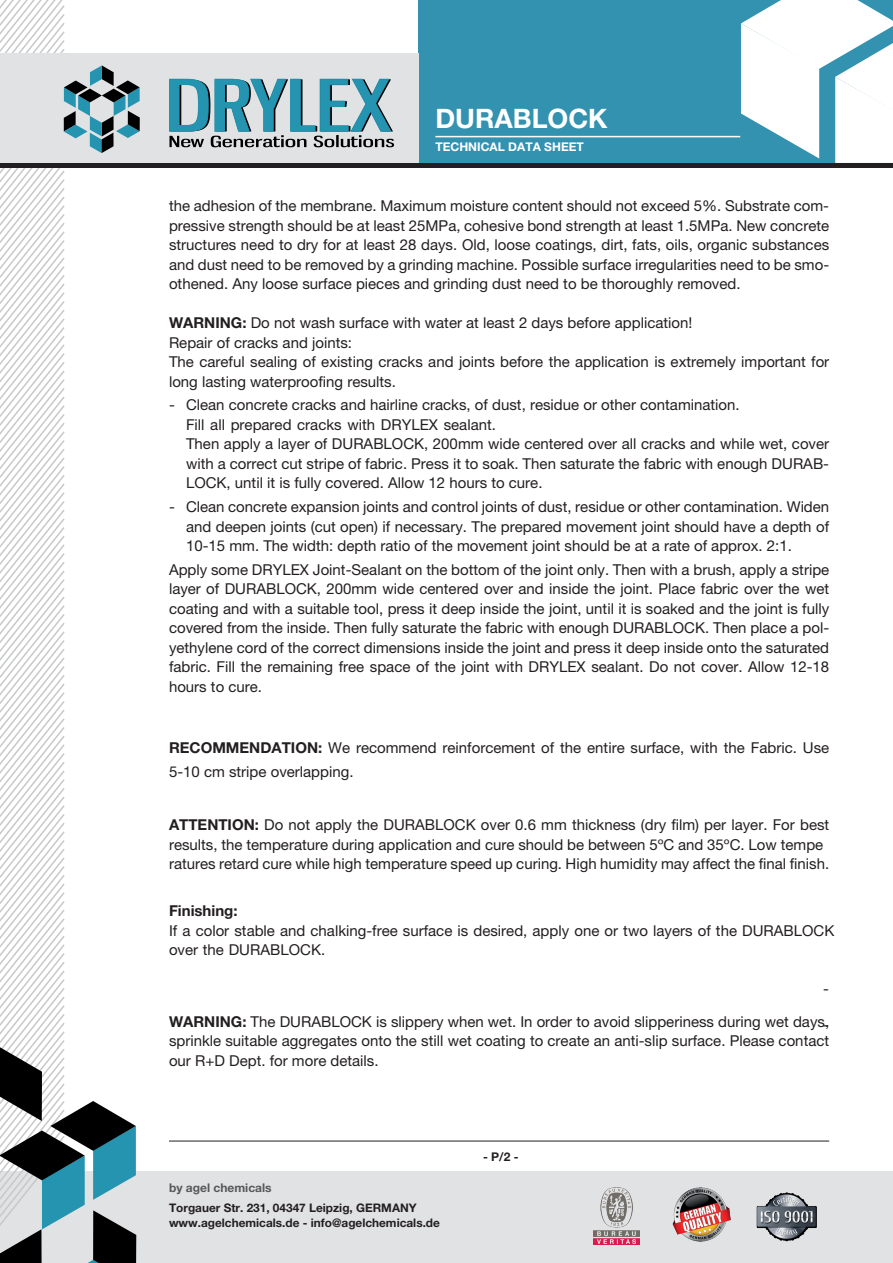
<style>
.page{position:relative;width:893px;height:1263px;background:#fff}
.page>*{position:absolute;margin:0;border:0;box-sizing:border-box;transform-origin:0 0}
.t1{font:700 26.85px "Helvetica Neue LT Pro";color:#fff}
.t2{font:15px/19.5px "Helvetica Neue LT Pro";color:#231f20}
.t3{font:700 15px "Helvetica Neue LT Pro";color:#231f20}
.t4{font:700 12px "Helvetica Neue LT Pro";color:#fff}
.t5{font:700 12px "Helvetica Neue LT Pro";color:#57585a}
.t6{font:700 12px "Helvetica Neue LT Pro";color:#231f20}
.t7{font:700 11.85px/15.3px "Helvetica Neue LT Pro";color:#231f20}
.s1{font-weight:700}
</style>
<div class="page">
<div style="left:0;top:1171px;width:893px;height:92px;background:#e1e2e4"></div>
<hr style="left:169px;top:1141px;width:660px;height:1px;background:#231f20">
<div style="left:418px;top:0;width:475px;height:163px;background:#3292b0"></div>
<svg style="left:741px;top:0;width:152px;height:163px"></svg>
<div style="left:0;top:53px;width:418px;height:110px;background:#e1e2e4"></div>
<img style="left:594px;top:1188px;width:45px;height:56px">
<img style="left:672px;top:1188px;width:59px;height:54px">
<img style="left:756px;top:1192px;width:61px;height:50px">
<svg style="left:169px;top:79px;width:225px;height:68px"></svg>
<svg style="left:0;top:0;width:140px;height:1263px"></svg>
<div style="left:0;top:163px;width:893px;height:5px;background:#231f20"></div>
<hr style="left:435px;top:136px;width:305px;height:1px;background:#fff">
<h1 class="t1" style="left:435px;top:102px;width:174px">DURABLOCK</h1>
<p class="t4" style="left:435px;top:140px;width:150px">TECHNICAL DATA SHEET</p>
<p class="t2" style="left:169px;top:196px;width:662px;text-align:justify">the adhesion of the membrane. Maximum moisture content should not exceed 5%. Substrate com&shy;pressive strength should be at least 25MPa, cohesive bond strength at least 1.5MPa. New concrete structures need to dry for at least 28 days. Old, loose coatings, dirt, fats, oils, organic substances and dust need to be removed by a grinding machine. Possible surface irregularities need to be smo&shy;othened. Any loose surface pieces and grinding dust need to be thoroughly removed.</p>
<p class="t2" style="left:169px;top:313px;width:662px"><span class="s1">WARNING:</span> Do not wash surface with water at least 2 days before application!<br>Repair of cracks and joints:<br>The careful sealing of existing cracks and joints before the application is extremely important for long lasting waterproofing results.</p>
<p class="t2" style="left:186px;top:395px;width:645px;text-indent:-17px">- Clean concrete cracks and hairline cracks, of dust, residue or other contamination.<br>Fill all prepared cracks with DRYLEX sealant.<br>Then apply a layer of DURABLOCK, 200mm wide centered over all cracks and while wet, cover with a correct cut stripe of fabric. Press it to soak. Then saturate the fabric with enough DURAB-LOCK, until it is fully covered. Allow 12 hours to cure.</p>
<p class="t2" style="left:186px;top:497px;width:645px;text-align:justify;text-indent:-17px">- Clean concrete expansion joints and control joints of dust, residue or other contamination. Widen and deepen joints (cut open) if necessary. The prepared movement joint should have a depth of 10-15 mm. The width: depth ratio of the movement joint should be at a rate of approx. 2:1.</p>
<p class="t2" style="left:169px;top:559px;width:662px;text-align:justify">Apply some DRYLEX Joint-Sealant on the bottom of the joint only. Then with a brush, apply a stripe layer of DURABLOCK, 200mm wide centered over and inside the joint. Place fabric over the wet coating and with a suitable tool, press it deep inside the joint, until it is soaked and the joint is fully covered from the inside. Then fully saturate the fabric with enough DURABLOCK. Then place a pol&shy;yethylene cord of the correct dimensions inside the joint and press it deep inside onto the saturated fabric. Fill the remaining free space of the joint with DRYLEX sealant. Do not cover. Allow 12-18 hours to cure.</p>
<p class="t2" style="left:169px;top:735px;width:662px;line-height:24px"><span class="s1">RECOMMENDATION:</span> We recommend reinforcement of the entire surface, with the Fabric. Use<br>5-10 cm stripe overlapping.</p>
<p class="t2" style="left:169px;top:815px;width:662px"><span class="s1">ATTENTION:</span> Do not apply the DURABLOCK over 0.6 mm thickness (dry film) per layer. For best results, the temperature during application and cure should be between 5ºC and 35ºC. Low tempe</p>
<p class="t2" style="left:169px;top:854px;width:662px">ratures retard cure while high temperature speed up curing. High humidity may affect the final finish.</p>
<p class="t3" style="left:169px;top:901px;width:70px">Finishing:</p>
<p class="t2" style="left:169px;top:920px;width:667px">If a color stable and chalking-free surface is desired, apply one or two layers of the DURABLOCK over the DURABLOCK.</p>
<p class="t2" style="left:169px;top:972px;width:662px;line-height:32.7px;text-align:right">-<br><span class="s1">WARNING:</span> The DURABLOCK is slippery when wet. In order to avoid slipperiness during wet days,</p>
<p class="t2" style="left:169px;top:1031px;width:662px">sprinkle suitable aggregates onto the still wet coating to create an anti-slip surface. Please contact our R+D Dept. for more details.</p>
<p class="t2" style="left:823px;top:1014px;width:7px">-</p>
<p class="t5" style="left:169px;top:1180px;width:104px">by agel chemicals</p>
<p class="t7" style="left:169px;top:1200px;width:272px">Torgauer Str. 231, 04347 Leipzig, GERMANY www.agelchemicals.de - info@agelchemicals.de</p>
<p class="t6" style="left:483px;top:1149px;width:37px">- P/2 -</p>
</div>
